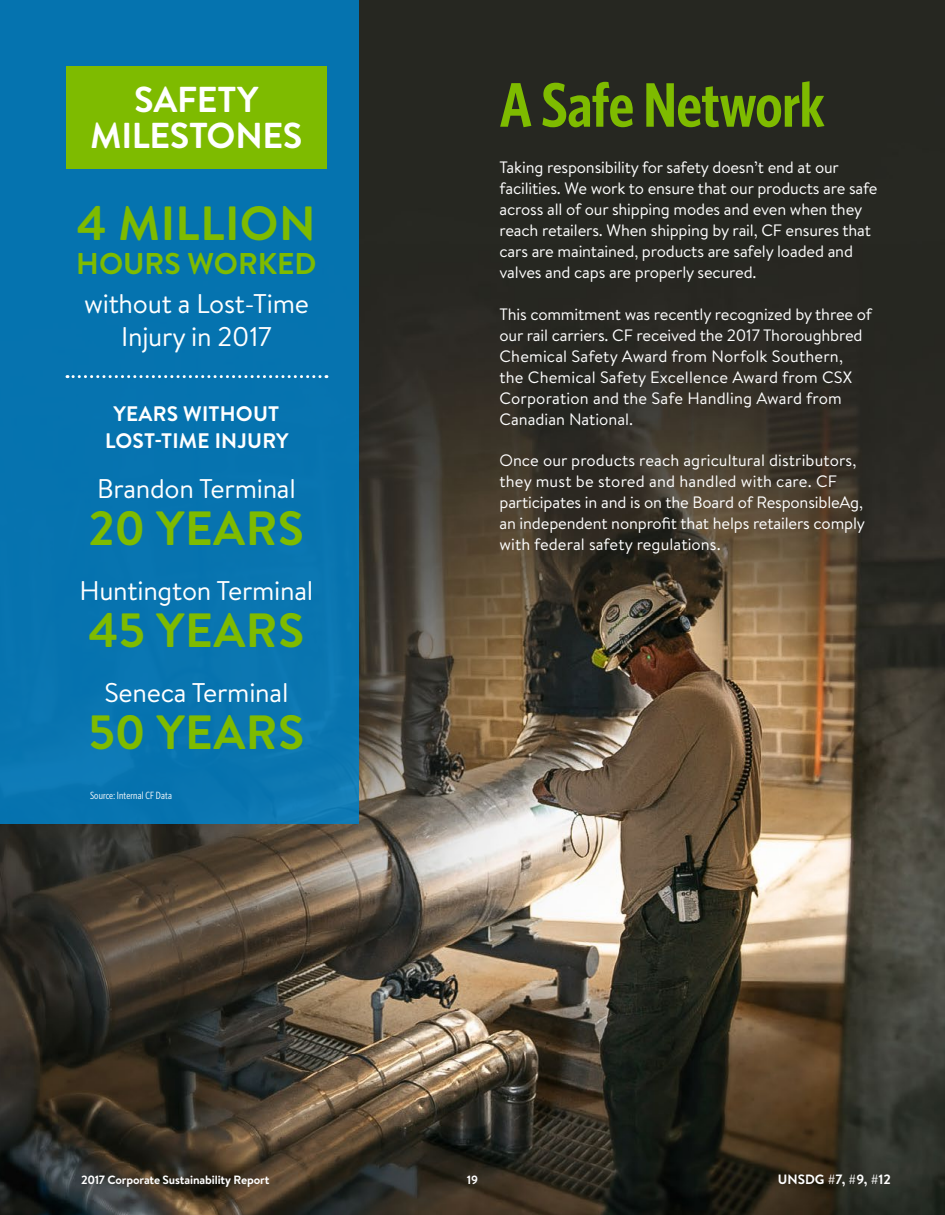
<style>
.page{position:relative;width:945px;height:1215px;background:#fff}
.page>*{position:absolute;margin:0;border:0;box-sizing:border-box;transform-origin:0 0}
.t1{font:600 63px "Whitney Condensed";letter-spacing:-.01em;color:#7ebb00}
.t2{font:700 48px "Brandon Text";letter-spacing:.01em;color:#7ebb00}
.t3{font:700 36px/36px "Brandon Text";letter-spacing:-.01em;color:#fff;text-align:center}
.t4{font:700 30px "Brandon Text";color:#7ebb00}
.t5{font:27px/33px "Brandon Text";letter-spacing:-.01em;color:#fff;text-align:center}
.t6{font:700 21px/27px "Brandon Text";letter-spacing:.01em;color:#fff;text-align:center}
.t7{font:16.5px/21px "Brandon Text";letter-spacing:-.01em;color:#fff}
.t8{font:700 13.5px "Brandon Text";color:#fff}
.t9{font:700 12px "Brandon Text";letter-spacing:-.01em;color:#fff}
.t10{font:10.5px "Whitney Condensed";letter-spacing:.015em;color:#fff}
</style>
<div class="page">
<img style="left:0;top:0;width:945px;height:1215px">
<div style="left:0;top:0;width:359px;height:824px;background:#0673af"></div>
<div style="left:66px;top:67px;width:261px;height:102px;background:#7ebb00"></div>
<svg style="left:67px;top:375px;width:260px;height:3px"></svg>
<h3 class="t3" style="left:90px;top:81px;width:214px">SAFETY<br>MILESTONES</h3>
<h2 class="t2" style="left:77px;top:190px;width:241px">4 MILLION</h2>
<h3 class="t4" style="left:76px;top:243px;width:242px">HOURS WORKED</h3>
<h3 class="t5" style="left:84px;top:286px;width:226px">without a Lost-Time<br>Injury in 2017</h3>
<p class="t6" style="left:105px;top:400px;width:185px">YEARS WITHOUT<br>LOST-TIME INJURY</p>
<h3 class="t5" style="left:97px;top:471px;width:200px">Brandon Terminal</h3>
<h2 class="t2" style="left:88px;top:495px;width:217px">20 YEARS</h2>
<h3 class="t5" style="left:80px;top:573px;width:235px">Huntington Terminal</h3>
<h2 class="t2" style="left:88px;top:597px;width:218px">45 YEARS</h2>
<h3 class="t5" style="left:104px;top:675px;width:186px">Seneca Terminal</h3>
<h2 class="t2" style="left:88px;top:699px;width:218px">50 YEARS</h2>
<p class="t10" style="left:90px;top:789px;width:83px">Source: Internal CF Data</p>
<h1 class="t1" style="left:500px;top:64px;width:326px">A Safe Network</h1>
<p class="t7" style="left:500px;top:157px;width:380px">Taking responsibility for safety doesn’t end at our facilities. We work to ensure that our products are safe across all of our shipping modes and even when they reach retailers. When shipping by rail, CF ensures that cars are maintained, products are safely loaded and valves and caps are properly secured.</p>
<p class="t7" style="left:500px;top:303px;width:374px">This commitment was recently recognized by three of our rail carriers. CF received the 2017 Thoroughbred Chemical Safety Award from Norfolk Southern,<br>the Chemical Safety Excellence Award from CSX Corporation and the Safe Handling Award from Canadian National.</p>
<p class="t7" style="left:500px;top:449px;width:367px">Once our products reach agricultural distributors, they must be stored and handled with care. CF participates in and is on the Board of ResponsibleAg, an independent nonprofit that helps retailers comply with federal safety regulations.</p>
<p class="t9" style="left:81px;top:1171px;width:190px">2017 Corporate Sustainability Report</p>
<p class="t9" style="left:467px;top:1171px;width:13px">19</p>
<p class="t8" style="left:778px;top:1170px;width:115px">UNSDG #7, #9, #12</p>
</div>
